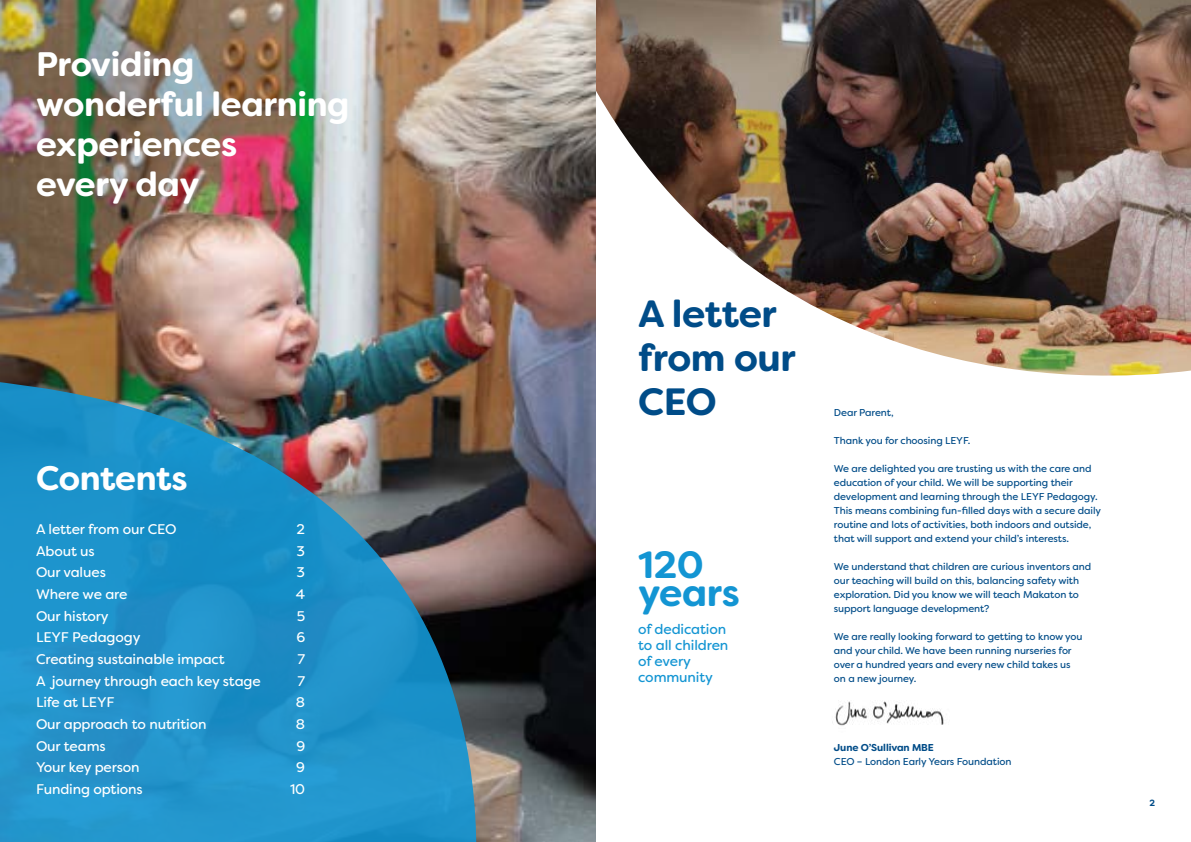
<style>
.page{position:relative;width:1191px;height:842px;background:#fff}
.page>*{position:absolute;margin:0;border:0;box-sizing:border-box;transform-origin:0 0}
.t1{font:700 38px/44px "Filson Soft";letter-spacing:-.01em;color:#004c88}
.t2{font:700 38px/27.9px "Filson Soft";letter-spacing:-.01em;color:#1395d3}
.t3{font:700 34px/40px "Filson Soft";letter-spacing:-.01em;color:#fff}
.t4{font:14px "Filson Soft";letter-spacing:-.01em;color:#fff}
.t5{font:14px/16px "Filson Soft";letter-spacing:-.01em;color:#1395d3}
.t6{font:10px/14px "Filson Soft";letter-spacing:-.01em;color:#004c88}
.t7{font:700 10px "Filson Soft";letter-spacing:-.01em;color:#004c88}
.t8{font:700 9px "Filson Soft";color:#004c88}
</style>
<div class="page">
<img style="left:595px;top:0;width:596px;height:395px">
<img style="left:0;top:0;width:595px;height:842px">
<svg style="left:0;top:381px;width:476px;height:461px;fill:#2191c8"></svg>
<img style="left:832px;top:701px;width:112px;height:25px">
<h2 class="t3" style="left:36px;top:44px;width:315px">Providing wonderful learning experiences<br>every day</h2>
<h2 class="t3" style="left:36px;top:457px;width:153px">Contents</h2>
<h3 class="t4" style="left:36px;top:520px;width:142px">A letter from our CEO</h3>
<h3 class="t4" style="left:296px;top:520px;width:10px">2</h3>
<h3 class="t4" style="left:36px;top:542px;width:60px">About us</h3>
<h3 class="t4" style="left:296px;top:542px;width:10px">3</h3>
<h3 class="t4" style="left:36px;top:563px;width:71px">Our values</h3>
<h3 class="t4" style="left:296px;top:563px;width:10px">3</h3>
<h3 class="t4" style="left:36px;top:585px;width:93px">Where we are</h3>
<h3 class="t4" style="left:296px;top:585px;width:11px">4</h3>
<h3 class="t4" style="left:36px;top:607px;width:74px">Our history</h3>
<h3 class="t4" style="left:297px;top:607px;width:10px">5</h3>
<h3 class="t4" style="left:36px;top:628px;width:106px">LEYF Pedagogy</h3>
<h3 class="t4" style="left:296px;top:628px;width:10px">6</h3>
<h3 class="t4" style="left:36px;top:650px;width:190px">Creating sustainable impact</h3>
<h3 class="t4" style="left:297px;top:650px;width:9px">7</h3>
<h3 class="t4" style="left:36px;top:672px;width:226px">A journey through each key stage</h3>
<h3 class="t4" style="left:297px;top:672px;width:9px">7</h3>
<h3 class="t4" style="left:36px;top:693px;width:80px">Life at LEYF</h3>
<h3 class="t4" style="left:296px;top:693px;width:11px">8</h3>
<h3 class="t4" style="left:36px;top:715px;width:172px">Our approach to nutrition</h3>
<h3 class="t4" style="left:296px;top:715px;width:11px">8</h3>
<h3 class="t4" style="left:36px;top:737px;width:71px">Our teams</h3>
<h3 class="t4" style="left:296px;top:737px;width:10px">9</h3>
<h3 class="t4" style="left:36px;top:758px;width:105px">Your key person</h3>
<h3 class="t4" style="left:296px;top:758px;width:10px">9</h3>
<h3 class="t4" style="left:36px;top:780px;width:108px">Funding options</h3>
<h3 class="t4" style="left:290px;top:780px;width:17px">10</h3>
<h1 class="t1" style="left:638px;top:292px;width:159px">A letter from our<br>CEO</h1>
<h1 class="t2" style="left:638px;top:551px;width:103px">120 years</h1>
<h3 class="t5" style="left:638px;top:621px;width:92px">of dedication to all children of every community</h3>
<p class="t6" style="left:834px;top:406px;width:61px">Dear Parent,</p>
<p class="t6" style="left:834px;top:434px;width:138px">Thank you for choosing LEYF.</p>
<p class="t6" style="left:834px;top:462px;width:269px">We are delighted you are trusting us with the care and education of your child. We will be supporting their development and learning through the LEYF Pedagogy.<br>This means combining fun-filled days with a secure daily routine and lots of activities, both indoors and outside, that will support and extend your child’s interests.</p>
<p class="t6" style="left:834px;top:560px;width:259px">We understand that children are curious inventors and our teaching will build on this, balancing safety with exploration. Did you know we will teach Makaton to support language development?</p>
<p class="t6" style="left:834px;top:630px;width:250px">We are really looking forward to getting to know you and your child. We have been running nurseries for over a hundred years and every new child takes us on a new journey.</p>
<p class="t7" style="left:834px;top:742px;width:101px">June O’Sullivan MBE</p>
<p class="t6" style="left:834px;top:755px;width:179px">CEO – London Early Years Foundation</p>
<p class="t8" style="left:1149px;top:797px;width:7px">2</p>
</div>
